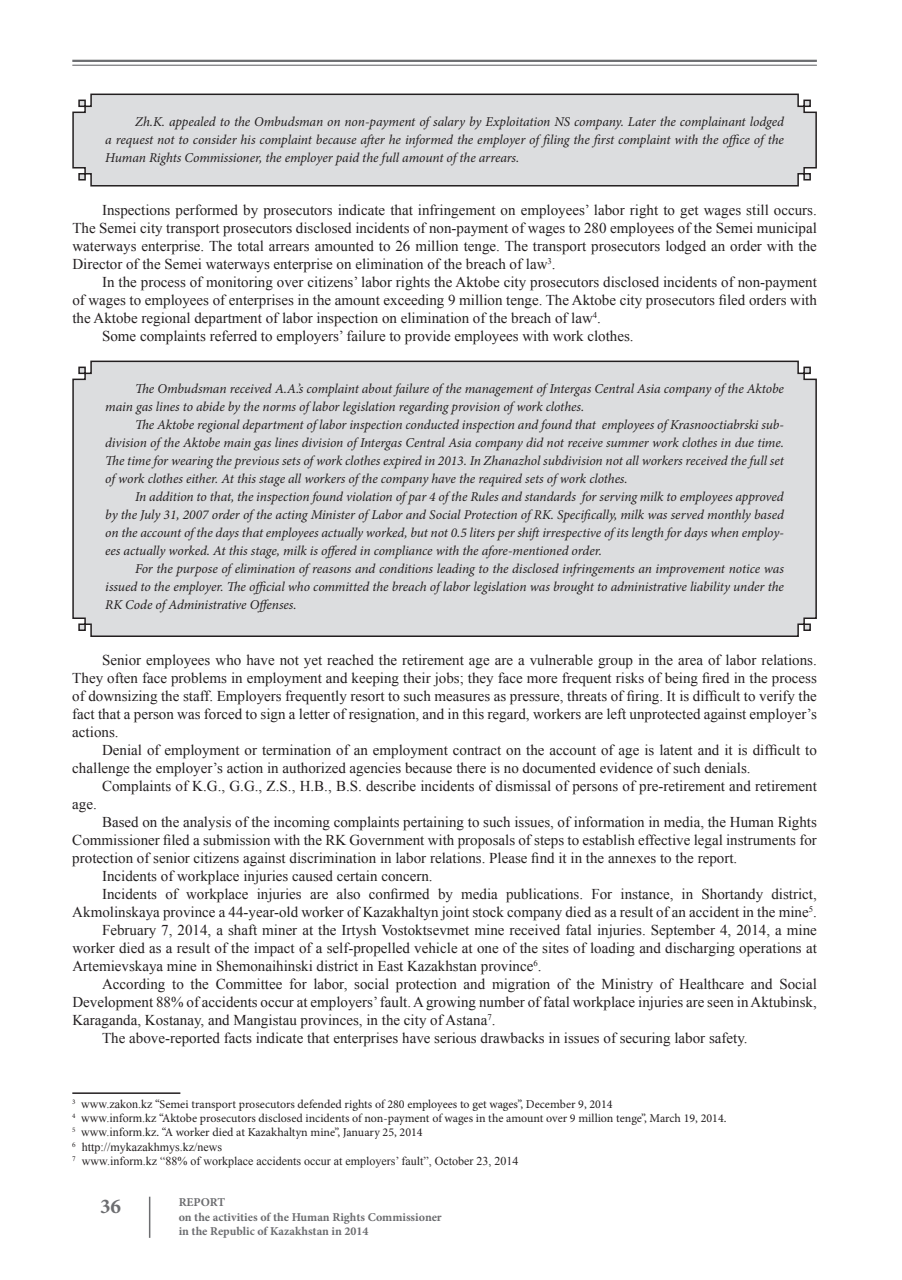
<style>
.page{position:relative;width:902px;height:1280px;background:#fff}
.page>*{position:absolute;margin:0;border:0;box-sizing:border-box;transform-origin:0 0}
.t1{font:700 21px "Minion Pro";color:#6c6d70}
.t2{font:15px/18px "Times New Roman";color:#231f20;text-align:justify}
.t3{font:italic 13.5px/18px "Minion Pro";letter-spacing:-.01em;color:#231f20;text-align:justify}
.t4{font:12px/14.4px "Minion Pro";color:#231f20}
.t5{font:12px/14.4px "Times New Roman";color:#231f20}
.t6{font:700 12px/14.4px "Minion Pro";color:#6c6d70}
.s1{font-family:"Times New Roman"}
</style>
<div class="page">
<hr style="left:72px;top:60px;width:744px;height:2px;background:#6c6d70">
<hr style="left:72px;top:65px;width:744px;height:1px;background:#6c6d70">
<hr style="left:149px;top:1197px;width:1px;height:41px;background:#6c6d70">
<hr style="left:72px;top:1092px;width:108px;height:2px;background:#231f20">
<svg style="left:72px;top:93px;width:745px;height:94px;background:#d5d6d8"></svg>
<div style="left:72px;top:360px;width:745px;height:277px;background:#dcdddf"></div>
<p class="t3" style="left:105px;top:113px;width:680px;text-indent:30px">Zh.K. appealed to the Ombudsman on non-payment of salary by Exploitation NS company. Later the complainant lodged a request not to consider his complaint because after he informed the employer of filing the first complaint with the office of the Human Rights Commissioner, the employer paid the full amount of the arrears.</p>
<p class="t2" style="left:72px;top:201px;width:746px;text-indent:30px">Inspections performed by prosecutors indicate that infringement on employees’ labor right to get wages still occurs.<br>The Semei city transport prosecutors disclosed incidents of non-payment of wages to 280 employees of the Semei municipal waterways enterprise. The total arrears amounted to 26 million tenge. The transport prosecutors lodged an order with the Director of the Semei waterways enterprise on elimination of the breach of law<sup>3</sup>.</p>
<p class="t2" style="left:102px;top:273px;width:716px">In the process of monitoring over citizens’ labor rights the Aktobe city prosecutors disclosed incidents of non-payment</p>
<p class="t2" style="left:72px;top:291px;width:746px">of wages to employees of enterprises in the amount exceeding 9 million tenge. The Aktobe city prosecutors filed orders with</p>
<p class="t2" style="left:72px;top:309px;width:530px">the Aktobe regional department of labor inspection on elimination of the breach of law<sup>4</sup>.</p>
<p class="t2" style="left:102px;top:327px;width:533px">Some complaints referred to employers’ failure to provide employees with work clothes.</p>
<p class="t3" style="left:105px;top:380px;width:680px;text-indent:30px">The Ombudsman received A.A.’s complaint about failure of the management of Intergas Central Asia company of the Aktobe main gas lines to abide by the norms of labor legislation regarding provision of work clothes.</p>
<p class="t3" style="left:105px;top:416px;width:680px;text-indent:30px">The Aktobe regional department of labor inspection conducted inspection and found that employees of Krasnooctiabrski sub&shy;division of the Aktobe main gas lines division of Intergas Central Asia company did not receive summer work clothes in due time.<br>The time for wearing the previous sets of work clothes expired in 2013. In Zhanazhol subdivision not all workers received the full set of work clothes either. At this stage all workers of the company have the required sets of work clothes.</p>
<p class="t3" style="left:105px;top:488px;width:680px;text-indent:30px">In addition to that, the inspection found violation of par 4 of the Rules and standards for serving milk to employees approved by the July 31, 2007 order of the acting Minister of Labor and Social Protection of RK. Specifically, milk was served monthly based on the account of the days that employees actually worked, but not 0.5 liters per shift irrespective of its length for days when employ&shy;ees actually worked. At this stage, milk is offered in compliance with the afore-mentioned order.</p>
<p class="t3" style="left:105px;top:560px;width:680px;text-indent:30px">For the purpose of elimination of reasons and conditions leading to the disclosed infringements an improvement notice was issued to the employer. The official who committed the breach of labor legislation was brought to administrative liability under the RK Code of Administrative Offenses.</p>
<p class="t2" style="left:72px;top:651px;width:746px;text-indent:30px">Senior employees who have not yet reached the retirement age are a vulnerable group in the area of labor relations.<br>They often face problems in employment and keeping their jobs; they face more frequent risks of being fired in the process of downsizing the staff. Employers frequently resort to such measures as pressure, threats of firing. It is difficult to verify the fact that a person was forced to sign a letter of resignation, and in this regard, workers are left unprotected against employer’s actions.</p>
<p class="t2" style="left:72px;top:741px;width:746px;text-indent:30px">Denial of employment or termination of an employment contract on the account of age is latent and it is difficult to challenge the employer’s action in authorized agencies because there is no documented evidence of such denials.</p>
<p class="t2" style="left:102px;top:777px;width:716px">Complaints of K.G., G.G., Z.S., H.B., B.S. describe incidents of dismissal of persons of pre-retirement and retirement</p>
<p class="t2" style="left:72px;top:795px;width:26px">age.</p>
<p class="t2" style="left:102px;top:813px;width:716px">Based on the analysis of the incoming complaints pertaining to such issues, of information in media, the Human Rights</p>
<p class="t2" style="left:72px;top:831px;width:746px">Commissioner filed a submission with the RK Government with proposals of steps to establish effective legal instruments for</p>
<p class="t2" style="left:72px;top:849px;width:666px">protection of senior citizens against discrimination in labor relations. Please find it in the annexes to the report.</p>
<p class="t2" style="left:102px;top:867px;width:332px">Incidents of workplace injuries caused certain concern.</p>
<p class="t2" style="left:102px;top:885px;width:716px">Incidents of workplace injuries are also confirmed by media publications. For instance, in Shortandy district,</p>
<p class="t2" style="left:72px;top:903px;width:746px">Akmolinskaya province a 44-year-old worker of Kazakhaltyn joint stock company died as a result of an accident in the mine<sup>5</sup>.</p>
<p class="t2" style="left:102px;top:921px;width:716px">February 7, 2014, a shaft miner at the Irtysh Vostoktsevmet mine received fatal injuries. September 4, 2014, a mine</p>
<p class="t2" style="left:72px;top:939px;width:746px">worker died as a result of the impact of a self-propelled vehicle at one of the sites of loading and discharging operations at</p>
<p class="t2" style="left:72px;top:957px;width:470px">Artemievskaya mine in Shemonaihinski district in East Kazakhstan province<sup>6</sup>.</p>
<p class="t2" style="left:102px;top:975px;width:716px">According to the Committee for labor, social protection and migration of the Ministry of Healthcare and Social</p>
<p class="t2" style="left:72px;top:993px;width:746px">Development 88% of accidents occur at employers’ fault. A growing number of fatal workplace injuries are seen in Aktubinsk,</p>
<p class="t2" style="left:72px;top:1011px;width:424px">Karaganda, Kostanay, and Mangistau provinces, in the city of Astana<sup>7</sup>.</p>
<p class="t2" style="left:102px;top:1029px;width:647px">The above-reported facts indicate that enterprises have serious drawbacks in issues of securing labor safety.</p>
<p class="t4" style="left:72px;top:1096px;width:655px"><sup>3</sup> <span class="s1">www.zakon.kz</span> “Semei transport prosecutors defended rights of 280 employees to get wages”, December 9, 2014<br><sup>4</sup> <span class="s1">www.inform.kz</span> “Aktobe prosecutors disclosed incidents of non-payment of wages in the amount over 9 million tenge”, March 19, 2014.<br><sup>5</sup> <span class="s1">www.inform.kz</span>. “A worker died at Kazakhaltyn mine”, January 25, 2014</p>
<p class="t5" style="left:72px;top:1139px;width:448px"><sup>6</sup> http://mykazakhmys.kz/news<br><sup>7</sup> www.inform.kz “88% of workplace accidents occur at employers’ fault”, October 23, 2014</p>
<h1 class="t1" style="left:100px;top:1191px;width:22px">36</h1>
<p class="t6" style="left:179px;top:1195px;width:264px">REPORT<br>on the activities of the Human Rights Commissioner in the Republic of Kazakhstan in 2014</p>
</div>
